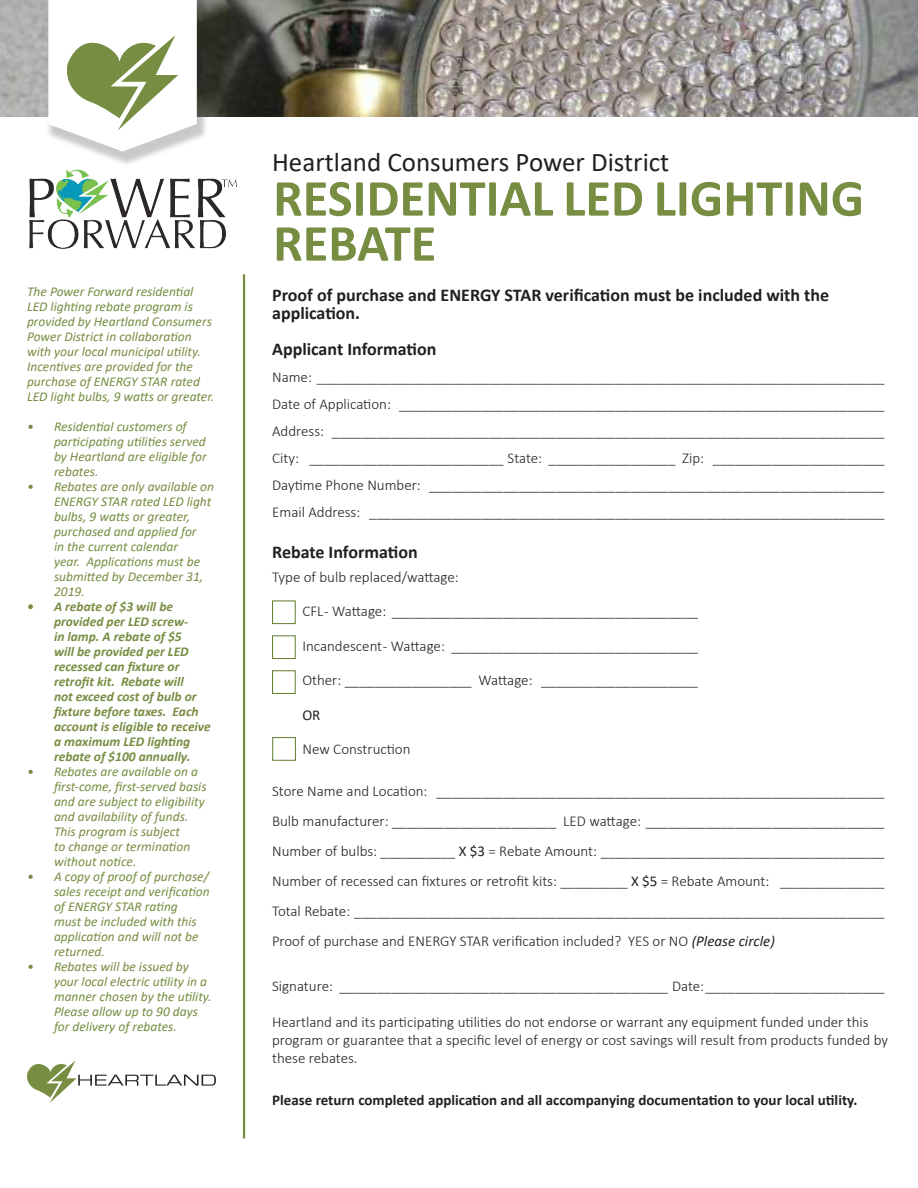
<style>
.page{position:relative;width:918px;height:1188px;background:#fff}
.page>*{position:absolute;margin:0;border:0;box-sizing:border-box;transform-origin:0 0}
.t1{font:700 52.5px/45px "Calibri";color:#778d42}
.t2{font:27px "Calibri";color:#231f20}
.t3{font:700 18px/18px "Calibri";color:#231f20}
.t4{font:300 15px/18px "Calibri";color:#231f20}
.t5{font:700 15px "Calibri";color:#231f20}
.t6{font:15px "Calibri";color:#231f20}
.t7{font:italic 13.5px/15px "Calibri";color:#778d42}
.t8{font:italic 700 13.5px/15px "Calibri";color:#778d42}
.s1{font-weight:400}
.s2{font-weight:400;font-style:italic}
</style>
<div class="page">
<div style="left:272px;top:601px;width:24px;height:23px;background:#fff;border:1px solid #5f7c2f"></div>
<div style="left:272px;top:635px;width:24px;height:24px;background:#fff;border:1px solid #5f7c2f"></div>
<div style="left:272px;top:670px;width:24px;height:24px;background:#fff;border:1px solid #5f7c2f"></div>
<div style="left:272px;top:737px;width:24px;height:24px;background:#fff;border:1px solid #5f7c2f"></div>
<img style="left:0;top:0;width:918px;height:117px">
<hr style="left:243px;top:274px;width:2px;height:864px;background:#778d42">
<svg style="left:27px;top:1061px;width:189px;height:42px"></svg>
<img style="left:29px;top:169px;width:208px;height:80px">
<div style="left:45px;top:0;width:163px;height:167px;background:#231f20;opacity:.24"></div>
<svg style="left:48px;top:0;width:149px;height:151px"></svg>
<p class="t7" style="left:27px;top:284px;width:189px">The Power Forward residential<br>LED lighting rebate program is provided by Heartland Consumers<br>Power District in collaboration with your local municipal utility.<br>Incentives are provided for the purchase of ENERGY STAR rated<br>LED light bulbs, 9 watts or greater.</p>
<p class="t7" style="left:54px;top:419px;width:154px;text-indent:-27px">• Residential customers of participating utilities served by Heartland are eligible for rebates.</p>
<p class="t7" style="left:54px;top:479px;width:162px;text-indent:-27px">• Rebates are only available on<br>ENERGY STAR rated LED light bulbs, 9 watts or greater, purchased and applied for<br>in the current calendar<br>year. Applications must be submitted by December 31,<br>2019.</p>
<p class="t8" style="left:54px;top:599px;width:158px;text-indent:-27px">• A rebate of $3 will be provided per LED screw-<br>in lamp. A rebate of $5<br>will be provided per LED recessed can fixture or retrofit kit. Rebate will<br>not exceed cost of bulb or fixture before taxes. Each account is eligible to receive a maximum LED lighting rebate of $100 annually.</p>
<p class="t7" style="left:54px;top:764px;width:154px;text-indent:-27px">• Rebates are available on a first-come, first-served basis and are subject to eligibility and availability of funds.<br>This program is subject<br>to change or termination without notice.</p>
<p class="t7" style="left:54px;top:869px;width:157px;text-indent:-27px">• A copy of proof of purchase/ sales receipt and verification of ENERGY STAR rating<br>must be included with this application and will not be returned.</p>
<p class="t7" style="left:54px;top:959px;width:159px;text-indent:-27px">• Rebates will be issued by your local electric utility in a manner chosen by the utility.<br>Please allow up to 90 days for delivery of rebates.</p>
<p class="t2" style="left:272px;top:143px;width:399px">Heartland Consumers Power District</p>
<p class="t1" style="left:273px;top:175px;width:593px">RESIDENTIAL LED LIGHTING<br>REBATE</p>
<p class="t3" style="left:272px;top:286px;width:559px">Proof of purchase and ENERGY STAR verification must be included with the application.</p>
<p class="t3" style="left:272px;top:340px;width:166px">Applicant Information</p>
<p class="t4" style="left:272px;top:368px;width:614px">Name: ____________________________________________________________________________</p>
<p class="t4" style="left:272px;top:395px;width:614px">Date of Application: _________________________________________________________________</p>
<p class="t4" style="left:272px;top:422px;width:614px">Address: __________________________________________________________________________</p>
<p class="t4" style="left:272px;top:449px;width:614px">City: __________________________ State: _________________ Zip: _______________________</p>
<p class="t4" style="left:272px;top:476px;width:614px">Daytime Phone Number: _____________________________________________________________</p>
<p class="t4" style="left:272px;top:503px;width:614px">Email Address: _____________________________________________________________________</p>
<p class="t3" style="left:272px;top:543px;width:147px">Rebate Information</p>
<p class="t4" style="left:272px;top:568px;width:188px">Type of bulb replaced/wattage:</p>
<p class="t4" style="left:302px;top:602px;width:397px">CFL - Wattage: _________________________________________</p>
<p class="t4" style="left:302px;top:637px;width:397px">Incandescent - Wattage: _________________________________</p>
<p class="t4" style="left:302px;top:671px;width:397px">Other: _________________ Wattage: _____________________</p>
<p class="t6" style="left:302px;top:704px;width:20px">OR</p>
<p class="t4" style="left:303px;top:740px;width:110px">New Construction</p>
<p class="t4" style="left:272px;top:782px;width:614px">Store Name and Location: ____________________________________________________________</p>
<p class="t4" style="left:272px;top:812px;width:614px">Bulb manufacturer: ______________________ LED wattage: ________________________________</p>
<p class="t4" style="left:272px;top:842px;width:614px">Number of bulbs: __________ <span class="s1">X $3</span> = Rebate Amount: ______________________________________</p>
<p class="t4" style="left:272px;top:872px;width:614px">Number of recessed can fixtures or retrofit kits: _________ <span class="s1">X $5</span> = Rebate Amount: ______________</p>
<p class="t4" style="left:272px;top:902px;width:614px">Total Rebate: _______________________________________________________________________</p>
<p class="t4" style="left:272px;top:932px;width:504px">Proof of purchase and ENERGY STAR verification included? YES or NO <span class="s2">(Please circle)</span></p>
<p class="t4" style="left:272px;top:977px;width:614px">Signature: ____________________________________________ Date:________________________</p>
<p class="t4" style="left:272px;top:1013px;width:617px">Heartland and its participating utilities do not endorse or warrant any equipment funded under this program or guarantee that a specific level of energy or cost savings will result from products funded by these rebates.</p>
<p class="t5" style="left:272px;top:1090px;width:587px">Please return completed application and all accompanying documentation to your local utility.</p>
</div>
